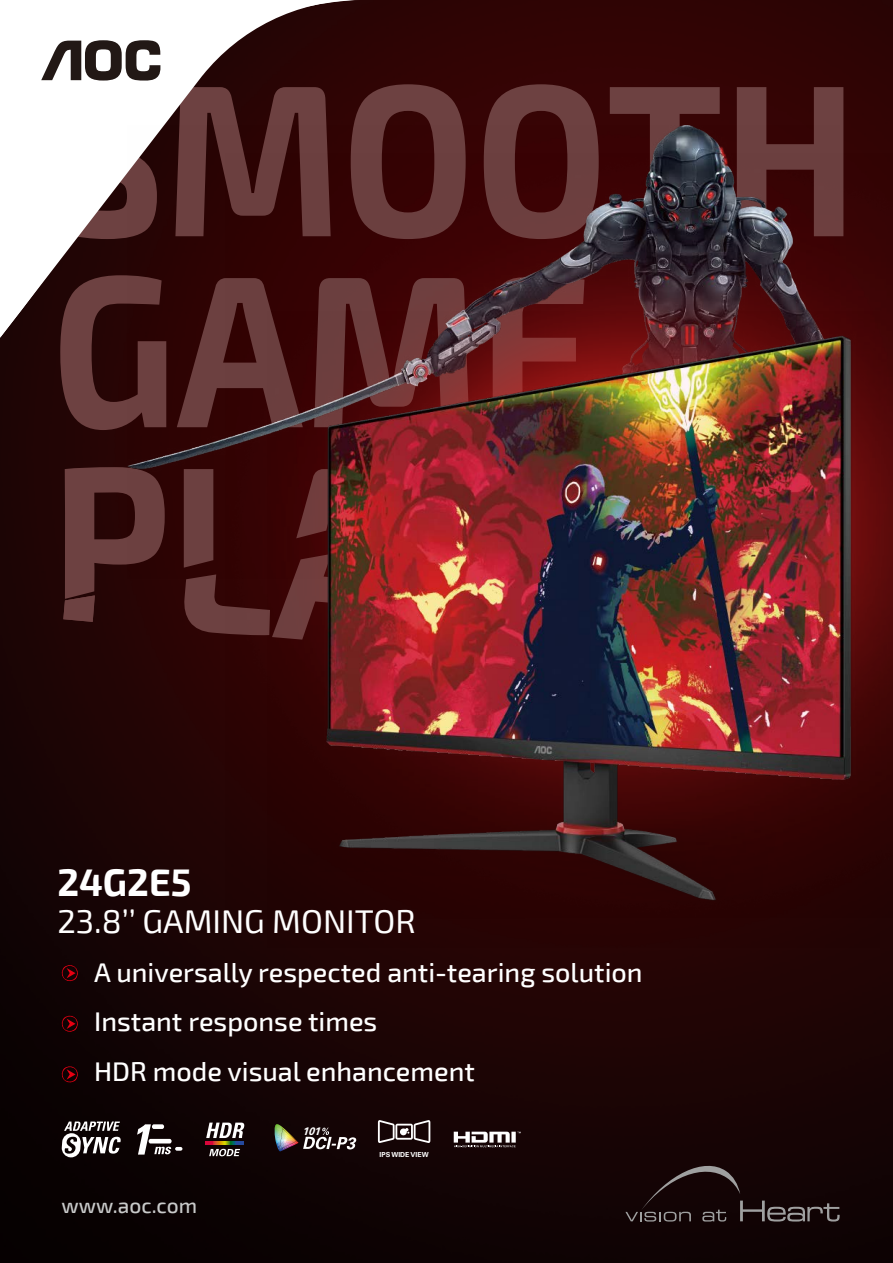
<style>
.page{position:relative;width:893px;height:1263px;background:#fff}
.page>*{position:absolute;margin:0;border:0;box-sizing:border-box;transform-origin:0 0}
.t1{font:700 37.65px "Exo 2";color:#fff}
.t2{font:32.85px "Exo 2";color:#fff}
.t3{font:500 27px/49.5px "Exo 2";color:#fff}
.t4{font:500 21px "Exo 2";color:#c9caca}
.t5{font:italic 700 10.8px "Univers";color:#fff}
.t6{font:700 6.9px "Univers LT Std";color:#fff}
</style>
<div class="page">
<img style="left:0;top:0;width:893px;height:1263px">
<svg style="left:610px;top:87px;width:110px;height:39px;background:#603333"></svg>
<svg style="left:737px;top:87px;width:106px;height:66px;background:#532626"></svg>
<svg style="left:60px;top:354px;width:68px;height:76px;background:#4f2727"></svg>
<svg style="left:63px;top:467px;width:102px;height:155px;background:#4b2424"></svg>
<svg style="left:184px;top:578px;width:40px;height:75px;background:#522727"></svg>
<svg style="left:625px;top:1156px;width:215px;height:65px;background:#1f1112"></svg>
<svg style="left:0;top:0;width:603px;height:354px;background:#3c1010"></svg>
<svg style="left:0;top:0;width:360px;height:338px"></svg>
<svg style="left:41px;top:40px;width:119px;height:199px"></svg>
<svg style="left:378px;top:1120px;width:52px;height:23px"></svg>
<svg style="left:454px;top:1132px;width:67px;height:15px"></svg>
<svg style="left:137px;top:1124px;width:45px;height:30px"></svg>
<div style="left:152px;top:1124px;width:12px;height:5px;background:#fff;border-radius:2px"></div>
<svg style="left:206px;top:1122px;width:39px;height:34px"></svg>
<svg style="left:57px;top:961px;width:25px;height:24px"></svg>
<svg style="left:57px;top:1011px;width:25px;height:25px"></svg>
<svg style="left:57px;top:1062px;width:25px;height:25px"></svg>
<img style="left:128px;top:126px;width:712px;height:452px">
<img style="left:224px;top:153px;width:669px;height:766px">
<img style="left:268px;top:312px;width:612px;height:635px">
<svg style="left:275px;top:1124px;width:81px;height:27px;background:#4d433f"></svg>
<svg style="left:61px;top:1121px;width:60px;height:36px"></svg>
<h1 class="t1" style="left:57px;top:860px;width:135px">24G2E5</h1>
<p class="t2" style="left:57px;top:903px;width:360px">23.8’’ GAMING MONITOR</p>
<p class="t3" style="left:94px;top:948px;width:550px">A universally respected anti-tearing solution<br>Instant response times<br>HDR mode visual enhancement</p>
<p class="t4" style="left:61px;top:1193px;width:137px">www.aoc.com</p>
<p class="t5" style="left:302px;top:1124px;width:20px">101</p>
<p class="t6" style="left:380px;top:1151px;width:51px">IPS WIDE VIEW</p>
</div>
